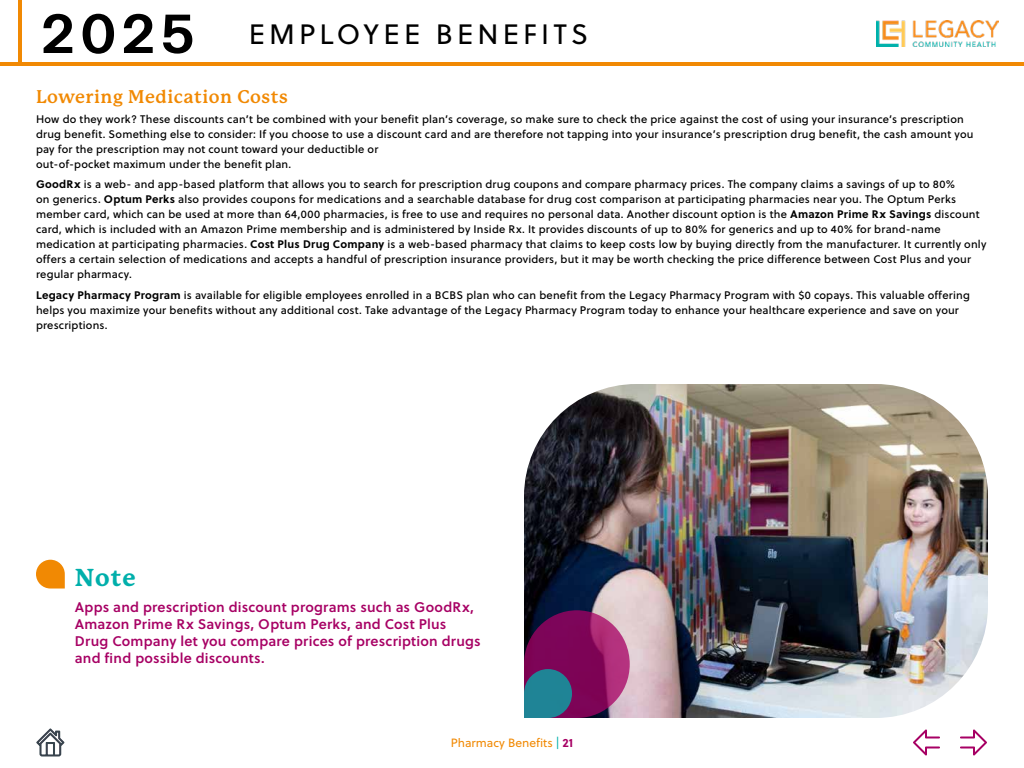
<style>
.page{position:relative;width:1024px;height:768px;background:#fff}
.page>*{position:absolute;margin:0;border:0;box-sizing:border-box;transform-origin:0 0}
.t1{font:700 77px "Thonglor";color:#000}
.t2{font:28px "Soleil";letter-spacing:.15em;color:#000}
.t3{font:800 24px "P22 Mackinac Pro";color:#00afab}
.t4{font:700 18px "P22 Mackinac Pro";letter-spacing:.03em;color:#f18903}
.t5{font:14px/17px "Soleil Sb";letter-spacing:.015em;color:#a70064}
.t6{font:12px "Soleil";color:#f18903}
.t7{font:11px/15px "Soleil Bk";letter-spacing:.015em;color:#000}
.s1{font-family:"Soleil";font-weight:700}
.s2{color:#00afab}
.s3{font-weight:700;color:#a70064}
</style>
<div class="page">
<img style="left:876px;top:21px;width:123px;height:25px">
<hr style="left:0;top:62px;width:1024px;height:4px;background:#f18903">
<hr style="left:18px;top:0;width:4px;height:66px;background:#f18903">
<svg style="left:960px;top:729px;width:27px;height:27px"></svg>
<svg style="left:913px;top:729px;width:27px;height:27px"></svg>
<svg style="left:36px;top:729px;width:28px;height:27px"></svg>
<img style="left:524px;top:384px;width:464px;height:334px">
<svg style="left:524px;top:610px;width:106px;height:108px;background:#76346f"></svg>
<svg style="left:36px;top:560px;width:29px;height:29px"></svg>
<h1 class="t1" style="left:40px;top:-11px;width:156px">2025</h1>
<h2 class="t2" style="left:249px;top:14px;width:341px">EMPLOYEE BENEFITS</h2>
<h3 class="t4" style="left:36px;top:87px;width:253px">Lowering Medication Costs</h3>
<p class="t7" style="left:36px;top:111px;width:939px">How do they work? These discounts can’t be combined with your benefit plan’s coverage, so make sure to check the price against the cost of using your insurance’s prescription drug benefit. Something else to consider: If you choose to use a discount card and are therefore not tapping into your insurance’s prescription drug benefit, the cash amount you pay for the prescription may not count toward your deductible or<br>out-of-pocket maximum under the benefit plan.</p>
<p class="t7" style="left:36px;top:177px;width:952px"><span class="s1">GoodRx</span> is a web- and app-based platform that allows you to search for prescription drug coupons and compare pharmacy prices. The company claims a savings of up to 80%<br>on generics. <span class="s1">Optum Perks</span> also provides coupons for medications and a searchable database for drug cost comparison at participating pharmacies near you. The Optum Perks member card, which can be used at more than 64,000 pharmacies, is free to use and requires no personal data. Another discount option is the <span class="s1">Amazon Prime Rx Savings</span> discount card, which is included with an Amazon Prime membership and is administered by Inside Rx. It provides discounts of up to 80% for generics and up to 40% for brand-name medication at participating pharmacies. <span class="s1">Cost Plus Drug Company</span> is a web-based pharmacy that claims to keep costs low by buying directly from the manufacturer. It currently only offers a certain selection of medications and accepts a handful of prescription insurance providers, but it may be worth checking the price difference between Cost Plus and your regular pharmacy.</p>
<p class="t7" style="left:36px;top:287px;width:935px"><span class="s1">Legacy Pharmacy Program</span> is available for eligible employees enrolled in a BCBS plan who can benefit from the Legacy Pharmacy Program with $0 copays. This valuable offering helps you maximize your benefits without any additional cost. Take advantage of the Legacy Pharmacy Program today to enhance your healthcare experience and save on your prescriptions.</p>
<h3 class="t3" style="left:75px;top:564px;width:62px">Note</h3>
<p class="t5" style="left:75px;top:598px;width:408px">Apps and prescription discount programs such as GoodRx, Amazon Prime Rx Savings, Optum Perks, and Cost Plus Drug Company let you compare prices of prescription drugs and find possible discounts.</p>
<p class="t6" style="left:451px;top:734px;width:124px">Pharmacy Benefits <span class="s2">|</span> <span class="s3">21</span></p>
</div>
